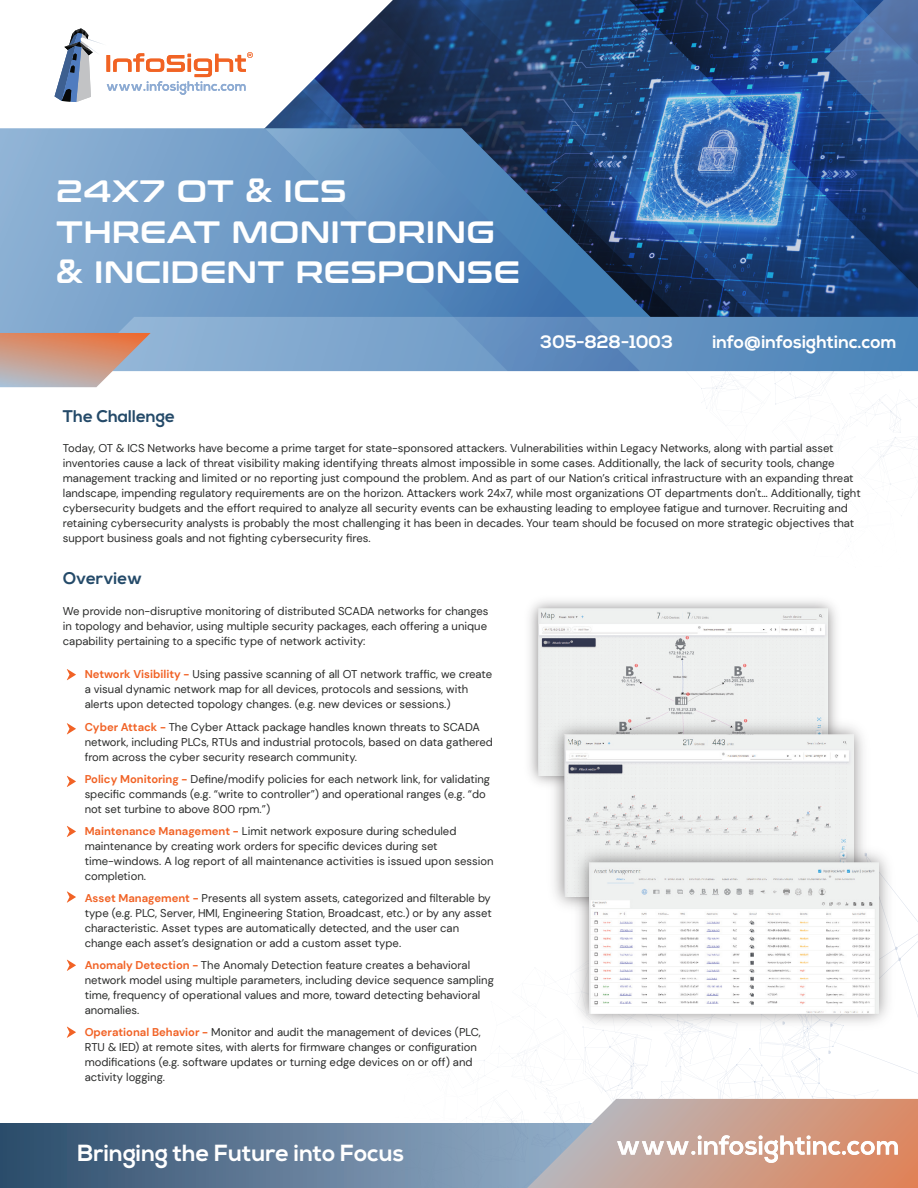
<style>
.page{position:relative;width:918px;height:1188px;background:#fff}
.page>*{position:absolute;margin:0;border:0;box-sizing:border-box;transform-origin:0 0}
.t1{font:30.75px/40.5px "Conthrax Sb";letter-spacing:.02em;color:#fff}
.t2{font:700 23.25px "Nexa";color:#fff}
.t3{font:700 18px "Nexa";color:#fff}
.t4{font:700 16.95px "Nexa";color:#244a69}
.t5{font:11.25px/15px "DM Sans";color:#292a29}
.s1{font-weight:700;color:#f16225}
</style>
<div class="page">
<svg style="left:0;top:1124px;width:527px;height:64px;background:#5e7996"></svg>
<svg style="left:166px;top:297px;width:752px;height:154px"></svg>
<img style="left:393px;top:0;width:525px;height:297px">
<svg style="left:825px;top:0;width:93px;height:152px;background:#385e98"></svg>
<svg style="left:0;top:128px;width:265px;height:205px;background:#7da5cd"></svg>
<svg style="left:80px;top:317px;width:838px;height:54px;background:#6b9ac6"></svg>
<svg style="left:265px;top:128px;width:502px;height:323px"></svg>
<svg style="left:0;top:333px;width:151px;height:54px;background:#cea393"></svg>
<svg style="left:55px;top:0;width:338px;height:132px"></svg>
<svg style="left:527px;top:899px;width:391px;height:289px"></svg>
<img style="left:529px;top:600px;width:307px;height:183px">
<img style="left:539px;top:609px;width:289px;height:166px">
<svg style="left:67px;top:669px;width:9px;height:11px"></svg>
<svg style="left:67px;top:723px;width:9px;height:11px"></svg>
<svg style="left:67px;top:776px;width:9px;height:11px"></svg>
<svg style="left:67px;top:826px;width:9px;height:11px"></svg>
<svg style="left:67px;top:891px;width:9px;height:12px"></svg>
<svg style="left:67px;top:960px;width:9px;height:11px"></svg>
<svg style="left:67px;top:1027px;width:9px;height:11px"></svg>
<img style="left:543px;top:713px;width:320px;height:206px">
<img style="left:564px;top:735px;width:289px;height:162px">
<img style="left:568px;top:841px;width:332px;height:194px">
<img style="left:590px;top:862px;width:288px;height:151px">
<h1 class="t1" style="left:56px;top:169px;width:465px">24X7 OT &amp; ICS<br>THREAT MONITORING &amp; INCIDENT RESPONSE</h1>
<h3 class="t3" style="left:541px;top:332px;width:134px">305-828-1003</h3>
<h3 class="t3" style="left:712px;top:332px;width:186px">info@infosightinc.com</h3>
<h3 class="t4" style="left:63px;top:406px;width:114px">The Challenge</h3>
<p class="t5" style="left:63px;top:441px;width:799px">Today, OT &amp; ICS Networks have become a prime target for state-sponsored attackers. Vulnerabilities within Legacy Networks, along with partial asset inventories cause a lack of threat visibility making identifying threats almost impossible in some cases. Additionally, the lack of security tools, change management tracking and limited or no reporting just compound the problem. And as part of our Nation’s critical infrastructure with an expanding threat landscape, impending regulatory requirements are on the horizon. Attackers work 24x7, while most organizations OT departments don't… Additionally, tight cybersecurity budgets and the effort required to analyze all security events can be exhausting leading to employee fatigue and turnover. Recruiting and retaining cybersecurity analysts is probably the most challenging it has been in decades. Your team should be focused on more strategic objectives that support business goals and not fighting cybersecurity fires.</p>
<h3 class="t4" style="left:63px;top:569px;width:81px">Overview</h3>
<p class="t5" style="left:63px;top:603px;width:427px">We provide non-disruptive monitoring of distributed SCADA networks for changes in topology and behavior, using multiple security packages, each offering a unique capability pertaining to a specific type of network activity:</p>
<p class="t5" style="left:85px;top:667px;width:409px"><span class="s1">Network Visibility -</span> Using passive scanning of all OT network traffic, we create a visual dynamic network map for all devices, protocols and sessions, with alerts upon detected topology changes. (e.g. new devices or sessions.)</p>
<p class="t5" style="left:85px;top:719px;width:410px"><span class="s1">Cyber Attack -</span> The Cyber Attack package handles known threats to SCADA network, including PLCs, RTUs and industrial protocols, based on data gathered from across the cyber security research community.</p>
<p class="t5" style="left:85px;top:771px;width:407px"><span class="s1">Policy Monitoring -</span> Define/modify policies for each network link, for validating specific commands (e.g. “write to controller”) and operational ranges (e.g. “do not set turbine to above 800 rpm.”)</p>
<p class="t5" style="left:85px;top:823px;width:410px"><span class="s1">Maintenance Management -</span> Limit network exposure during scheduled maintenance by creating work orders for specific devices during set time-windows. A log report of all maintenance activities is issued upon session completion.</p>
<p class="t5" style="left:85px;top:890px;width:409px"><span class="s1">Asset Management -</span> Presents all system assets, categorized and filterable by type (e.g. PLC, Server, HMI, Engineering Station, Broadcast, etc.) or by any asset characteristic. Asset types are automatically detected, and the user can change each asset’s designation or add a custom asset type.</p>
<p class="t5" style="left:85px;top:957px;width:411px"><span class="s1">Anomaly Detection -</span> The Anomaly Detection feature creates a behavioral network model using multiple parameters, including device sequence sampling time, frequency of operational values and more, toward detecting behavioral anomalies.</p>
<p class="t5" style="left:85px;top:1024px;width:398px"><span class="s1">Operational Behavior -</span> Monitor and audit the management of devices (PLC, RTU &amp; IED) at remote sites, with alerts for firmware changes or configuration modifications (e.g. software updates or turning edge devices on or off) and activity logging.</p>
<h2 class="t2" style="left:78px;top:1140px;width:328px">Bringing the Future into Focus</h2>
</div>
